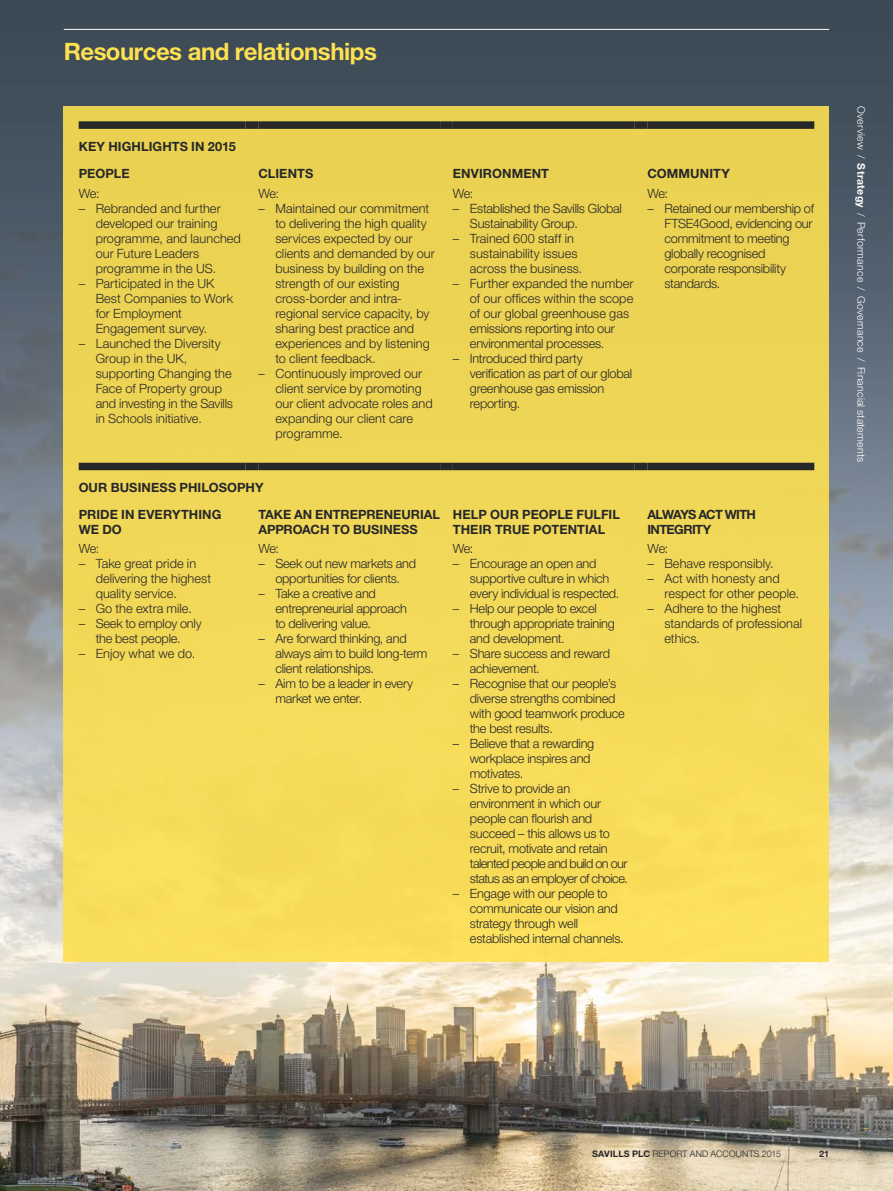
<style>
.page{position:relative;width:893px;height:1191px;background:#fff}
.page>*{position:absolute;margin:0;border:0;box-sizing:border-box;transform-origin:0 0}
.t1{font:700 24px "Helvetica Neue LT Std";letter-spacing:-.02em;color:#fee050}
.t2{font:300 12.75px/15px "Helvetica Neue LT Std";letter-spacing:-.015em;color:#262729}
.t3{font:300 12.75px/15px "Helvetica Neue LT Std";letter-spacing:.005em;color:#262729}
.t4{font:700 12.75px/27px "Helvetica Neue LT Std";color:#262729}
.t5{font:700 12.75px/15px "Helvetica Neue LT Std";letter-spacing:-.05em;color:#262729}
.t6{font:300 10.5px "Helvetica Neue LT Std";letter-spacing:.02em;color:#fff}
.t7{font:300 9px "Helvetica Neue LT Std";letter-spacing:.01em;color:#262729}
.t8{font:700 9px "Helvetica Neue LT Std";color:#262729}
.s1{font-weight:700}
</style>
<div class="page">
<img style="left:0;top:0;width:893px;height:1191px">
<div style="left:64px;top:106px;width:765px;height:855px;background:#f1d757"></div>
<div style="left:79px;top:121px;width:167px;height:8px;background:#262729"></div>
<div style="left:246px;top:121px;width:12px;height:8px;background:#262729"></div>
<div style="left:258px;top:121px;width:182px;height:8px;background:#262729"></div>
<div style="left:440px;top:121px;width:13px;height:8px;background:#262729"></div>
<div style="left:453px;top:121px;width:182px;height:8px;background:#262729"></div>
<div style="left:635px;top:121px;width:12px;height:8px;background:#262729"></div>
<div style="left:647px;top:121px;width:167px;height:8px;background:#262729"></div>
<div style="left:79px;top:463px;width:167px;height:7px;background:#262729"></div>
<div style="left:246px;top:463px;width:12px;height:7px;background:#262729"></div>
<div style="left:258px;top:463px;width:182px;height:7px;background:#262729"></div>
<div style="left:440px;top:463px;width:13px;height:7px;background:#262729"></div>
<div style="left:453px;top:463px;width:182px;height:7px;background:#262729"></div>
<div style="left:635px;top:463px;width:12px;height:7px;background:#262729"></div>
<div style="left:647px;top:463px;width:167px;height:7px;background:#262729"></div>
<hr style="left:64px;top:29px;width:765px;height:1px;background:#fff">
<h1 class="t1" style="left:64px;top:36px;width:315px">Resources and relationships</h1>
<p class="t4" style="left:79px;top:133px;width:159px">KEY HIGHLIGHTS IN 2015<br>PEOPLE</p>
<p class="t2" style="left:79px;top:186px;width:23px">We:</p>
<p class="t3" style="left:96px;top:201px;width:147px;text-indent:-17px">– Rebranded and further developed our training programme, and launched our Future Leaders programme in the US.</p>
<p class="t3" style="left:96px;top:276px;width:139px;text-indent:-17px">– Participated in the UK<br>Best Companies to Work for Employment<br>Engagement survey.</p>
<p class="t2" style="left:96px;top:336px;width:139px;text-indent:-17px">– Launched the Diversity<br>Group in the UK, supporting Changing the<br>Face of Property group and investing in the Savills in Schools initiative.</p>
<p class="t4" style="left:258px;top:160px;width:56px">CLIENTS</p>
<p class="t4" style="left:453px;top:160px;width:98px">ENVIRONMENT</p>
<p class="t4" style="left:647px;top:160px;width:84px">COMMUNITY</p>
<p class="t2" style="left:258px;top:186px;width:23px">We:</p>
<p class="t3" style="left:275px;top:201px;width:161px;text-indent:-17px">– Maintained our commitment to delivering the high quality services expected by our clients and demanded by our business by building on the strength of our existing cross-border and intra&shy;regional service capacity, by sharing best practice and experiences and by listening to client feedback.</p>
<p class="t2" style="left:275px;top:365px;width:159px;text-indent:-17px">– Continuously improved our client service by promoting our client advocate roles and expanding our client care programme.</p>
<p class="t2" style="left:453px;top:185px;width:22px">We:</p>
<p class="t2" style="left:470px;top:200px;width:154px;text-indent:-17px">– Established the Savills Global<br>Sustainability Group.</p>
<p class="t3" style="left:470px;top:230px;width:114px;text-indent:-17px">– Trained 600 staff in sustainability issues across the business.</p>
<p class="t2" style="left:470px;top:275px;width:165px;text-indent:-17px">– Further expanded the number of our offices within the scope of our global greenhouse gas emissions reporting into our environmental processes.</p>
<p class="t2" style="left:470px;top:350px;width:164px;text-indent:-17px">– Introduced third party verification as part of our global greenhouse gas emission reporting.</p>
<p class="t2" style="left:647px;top:185px;width:22px">We:</p>
<p class="t2" style="left:664px;top:200px;width:151px;text-indent:-17px">– Retained our membership of<br>FTSE4Good, evidencing our commitment to meeting globally recognised corporate responsibility standards.</p>
<p class="t4" style="left:79px;top:473px;width:187px">OUR BUSINESS PHILOSOPHY<br>PRIDE IN EVERYTHING</p>
<p class="t4" style="left:79px;top:515px;width:45px">WE DO</p>
<p class="t4" style="left:258px;top:506px;width:183px;line-height:15px">TAKE AN ENTREPRENEURIAL<br>APPROACH TO BUSINESS</p>
<p class="t4" style="left:453px;top:506px;width:169px;line-height:15px">HELP OUR PEOPLE FULFIL<br>THEIR TRUE POTENTIAL</p>
<p class="t5" style="left:647px;top:506px;width:110px">ALWAYS ACT WITH<br>INTEGRITY</p>
<p class="t2" style="left:79px;top:541px;width:22px">We:</p>
<p class="t3" style="left:96px;top:556px;width:117px;text-indent:-17px">– Take great pride in delivering the highest quality service.</p>
<p class="t2" style="left:79px;top:601px;width:115px">– Go the extra mile.</p>
<p class="t2" style="left:79px;top:616px;width:124px;text-align:center">– Seek to employ only the best people.</p>
<p class="t2" style="left:79px;top:646px;width:118px">– Enjoy what we do.</p>
<p class="t2" style="left:258px;top:541px;width:22px">We:</p>
<p class="t2" style="left:258px;top:556px;width:159px;text-align:center">– Seek out new markets and opportunities for clients.</p>
<p class="t2" style="left:275px;top:586px;width:133px;text-indent:-17px">– Take a creative and entrepreneurial approach to delivering value.</p>
<p class="t2" style="left:275px;top:631px;width:154px;text-indent:-17px">– Are forward thinking, and always aim to build long-term client relationships.</p>
<p class="t2" style="left:275px;top:676px;width:139px;text-indent:-17px">– Aim to be a leader in every market we enter.</p>
<p class="t2" style="left:453px;top:541px;width:22px">We:</p>
<p class="t2" style="left:470px;top:556px;width:151px;text-indent:-17px">– Encourage an open and supportive culture in which every individual is respected.</p>
<p class="t2" style="left:470px;top:601px;width:146px;text-indent:-17px">– Help our people to excel through appropriate training and development.</p>
<p class="t2" style="left:470px;top:646px;width:142px;text-indent:-17px">– Share success and reward achievement.</p>
<p class="t2" style="left:470px;top:676px;width:156px;text-indent:-17px">– Recognise that our people’s diverse strengths combined with good teamwork produce the best results.</p>
<p class="t2" style="left:470px;top:735px;width:126px;text-indent:-17px">– Believe that a rewarding workplace inspires and motivates.</p>
<p class="t2" style="left:470px;top:780px;width:159px;text-indent:-17px">– Strive to provide an environment in which our people can flourish and succeed – this allows us to recruit, motivate and retain talented people and build on our status as an employer of choice.</p>
<p class="t2" style="left:470px;top:885px;width:155px;text-indent:-17px">– Engage with our people to communicate our vision and strategy through well established internal channels.</p>
<p class="t2" style="left:647px;top:540px;width:23px">We:</p>
<p class="t3" style="left:647px;top:555px;width:128px">– Behave responsibly.</p>
<p class="t3" style="left:664px;top:570px;width:136px;text-indent:-17px">– Act with honesty and respect for other people.</p>
<p class="t2" style="left:664px;top:600px;width:139px;text-indent:-17px">– Adhere to the highest standards of professional ethics.</p>
<p class="t6" style="left:867px;top:106px;width:357px;rotate:90deg">Overview / <span class="s1">Strategy</span> / Performance / Governance / Financial statements</p>
<p class="t7" style="left:592px;top:1148px;width:190px"><span class="s1">SAVILLS PLC</span> REPORT AND ACCOUNTS 2015</p>
<p class="t8" style="left:819px;top:1148px;width:12px">21</p>
</div>
